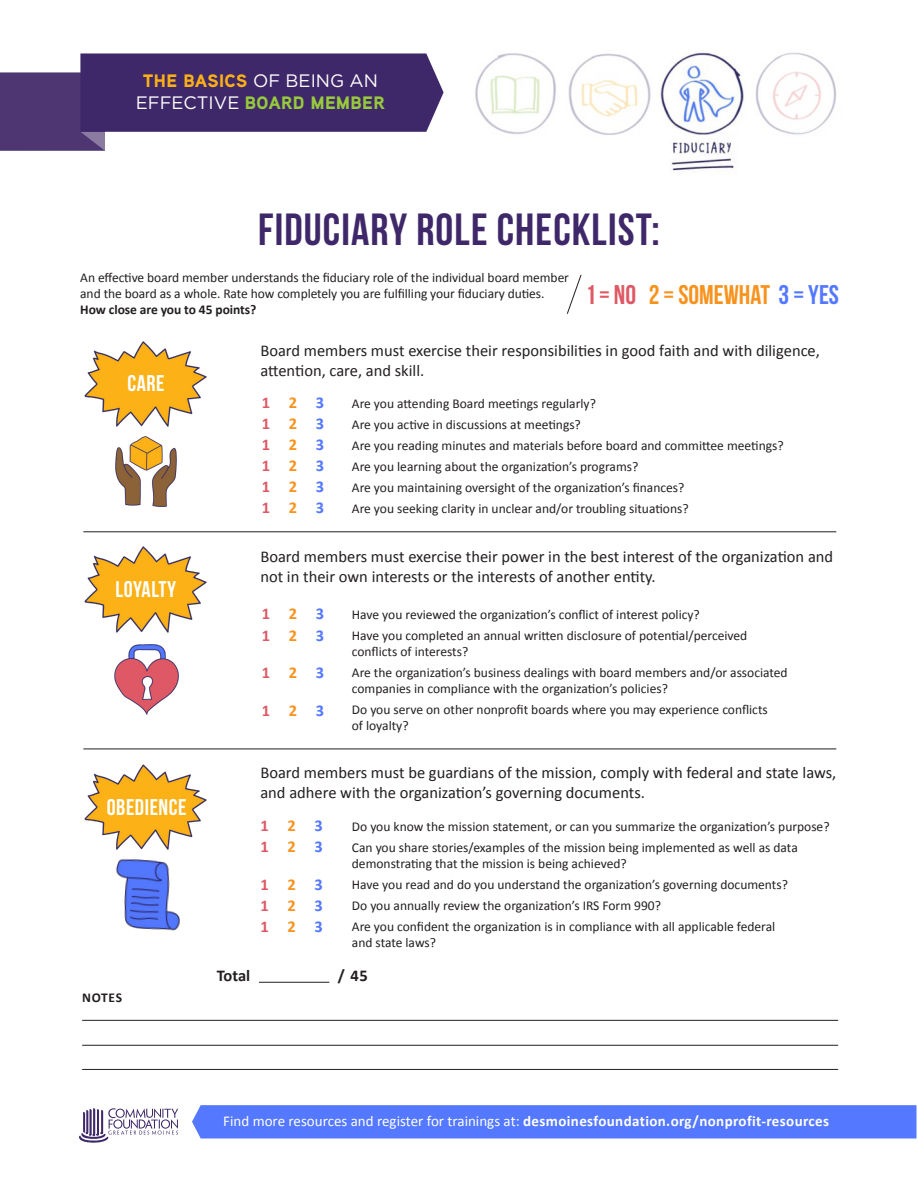
<style>
.page{position:relative;width:918px;height:1188px;background:#fff}
.page>*{position:absolute;margin:0;border:0;box-sizing:border-box;transform-origin:0 0}
.t1{font:45px "Bebas Neue";letter-spacing:.025em;color:#3f2869}
.t2{font:27px "Bebas Neue";color:#f7931d}
.t3{font:22.65px "Bebas Neue";letter-spacing:.025em;color:#fff}
.t4{font:900 18px "Aaux Pro";letter-spacing:.025em;color:#97c93c}
.t5{font:900 18px "Aaux Pro";letter-spacing:.025em;color:#fbb017}
.t6{font:16.5px/19.8px "Calibri";color:#231f20}
.t7{font:700 16.5px "Calibri";color:#de5965}
.t8{font:700 16.5px "Calibri";color:#231f20}
.t9{font:15px "Calibri";color:#fff}
.t10{font:13.5px/16.2px "Calibri";color:#231f20}
.t11{font:700 13.5px "Calibri";letter-spacing:-.005em;color:#231f20}
.s1{font-family:"Gotham";font-weight:400;color:#fff}
.s2{color:#de5965}
.s3{color:#5478ff}
.s4{color:#f7931d}
.s5{font-weight:700}
</style>
<div class="page">
<img style="left:660px;top:52px;width:84px;height:119px">
<div style="left:0;top:72px;width:105px;height:79px;background:#4d3672"></div>
<svg style="left:80px;top:53px;width:364px;height:98px"></svg>
<div style="left:192px;top:1105px;width:724px;height:33px;background:#5478ff"></div>
<svg style="left:79px;top:1108px;width:99px;height:35px"></svg>
<img style="left:116px;top:436px;width:61px;height:71px">
<img style="left:84px;top:341px;width:123px;height:86px">
<img style="left:114px;top:644px;width:65px;height:71px">
<img style="left:84px;top:546px;width:123px;height:87px">
<img style="left:115px;top:858px;width:65px;height:73px">
<img style="left:84px;top:764px;width:123px;height:86px">
<hr style="left:83px;top:531px;width:753px;height:1px;background:#231f20">
<hr style="left:83px;top:749px;width:753px;height:1px;background:#231f20">
<hr style="left:82px;top:1020px;width:756px;height:1px;background:#231f20">
<hr style="left:82px;top:1045px;width:756px;height:1px;background:#231f20">
<hr style="left:82px;top:1069px;width:756px;height:1px;background:#231f20">
<svg style="left:566px;top:274px;width:16px;height:40px"></svg>
<hr style="left:259px;top:982px;width:70px;height:1px;background:#231f20">
<p class="t5" style="left:143px;top:69px;width:237px">THE BASICS <span class="s1">OF BEING AN</span></p>
<p class="t4" style="left:136px;top:91px;width:250px"><span class="s1">EFFECTIVE</span> BOARD MEMBER</p>
<p class="t1" style="left:258px;top:205px;width:403px">FIDUCIARY ROLE CHECKLIST:</p>
<p class="t10" style="left:80px;top:268px;width:490px">An effective board member understands the fiduciary role of the individual board member and the board as a whole. Rate how completely you are fulfilling your fiduciary duties.</p>
<p class="t11" style="left:80px;top:301px;width:178px">How close are you to 45 points?</p>
<p class="t2" style="left:586px;top:279px;width:255px"><span class="s2">1= NO</span> 2 = SOMEWHAT <span class="s3">3 = YES</span></p>
<p class="t3" style="left:127px;top:371px;width:39px">CARE</p>
<p class="t3" style="left:116px;top:577px;width:62px">LOYALTY</p>
<p class="t3" style="left:107px;top:794px;width:81px">OBEDIENCE</p>
<p class="t11" style="left:82px;top:989px;width:41px">NOTES</p>
<p class="t6" style="left:260px;top:340px;width:561px">Board members must exercise their responsibilities in good faith and with diligence, attention, care, and skill.</p>
<p class="t10" style="left:352px;top:395px;width:246px">Are you attending Board meetings regularly?</p>
<p class="t10" style="left:352px;top:416px;width:231px">Are you active in discussions at meetings?</p>
<p class="t10" style="left:352px;top:437px;width:433px">Are you reading minutes and materials before board and committee meetings?</p>
<p class="t10" style="left:352px;top:458px;width:288px">Are you learning about the organization’s programs?</p>
<p class="t10" style="left:352px;top:479px;width:334px">Are you maintaining oversight of the organization’s finances?</p>
<p class="t10" style="left:352px;top:500px;width:338px">Are you seeking clarity in unclear and/or troubling situations?</p>
<p class="t7" style="left:262px;top:392px;width:64px">1 <span class="s4">2</span> <span class="s3">3</span></p>
<p class="t7" style="left:262px;top:413px;width:64px">1 <span class="s4">2</span> <span class="s3">3</span></p>
<p class="t7" style="left:262px;top:434px;width:64px">1 <span class="s4">2</span> <span class="s3">3</span></p>
<p class="t7" style="left:262px;top:455px;width:64px">1 <span class="s4">2</span> <span class="s3">3</span></p>
<p class="t7" style="left:262px;top:477px;width:64px">1 <span class="s4">2</span> <span class="s3">3</span></p>
<p class="t7" style="left:262px;top:498px;width:64px">1 <span class="s4">2</span> <span class="s3">3</span></p>
<p class="t6" style="left:260px;top:546px;width:574px">Board members must exercise their power in the best interest of the organization and not in their own interests or the interests of another entity.</p>
<p class="t10" style="left:352px;top:606px;width:349px">Have you reviewed the organization’s conflict of interest policy?</p>
<p class="t10" style="left:352px;top:627px;width:397px">Have you completed an annual written disclosure of potential/perceived</p>
<p class="t10" style="left:352px;top:643px;width:118px">conflicts of interests?</p>
<p class="t10" style="left:352px;top:664px;width:437px">Are the organization’s business dealings with board members and/or associated</p>
<p class="t10" style="left:352px;top:680px;width:318px">companies in compliance with the organization’s policies?</p>
<p class="t10" style="left:352px;top:701px;width:417px">Do you serve on other nonprofit boards where you may experience conflicts</p>
<p class="t10" style="left:352px;top:717px;width:58px">of loyalty?</p>
<p class="t7" style="left:262px;top:604px;width:64px">1 <span class="s4">2</span> <span class="s3">3</span></p>
<p class="t7" style="left:262px;top:625px;width:64px">1 <span class="s4">2</span> <span class="s3">3</span></p>
<p class="t7" style="left:262px;top:663px;width:64px">1 <span class="s4">2</span> <span class="s3">3</span></p>
<p class="t7" style="left:262px;top:701px;width:64px">1 <span class="s4">2</span> <span class="s3">3</span></p>
<p class="t6" style="left:260px;top:762px;width:577px">Board members must be guardians of the mission, comply with federal and state laws,</p>
<p class="t6" style="left:260px;top:782px;width:386px">and adhere with the organization’s governing documents.</p>
<p class="t10" style="left:352px;top:817px;width:479px">Do you know the mission statement, or can you summarize the organization’s purpose?</p>
<p class="t10" style="left:352px;top:838px;width:447px">Can you share stories/examples of the mission being implemented as well as data</p>
<p class="t10" style="left:352px;top:855px;width:276px">demonstrating that the mission is being achieved?</p>
<p class="t10" style="left:352px;top:876px;width:438px">Have you read and do you understand the organization’s governing documents?</p>
<p class="t10" style="left:352px;top:897px;width:311px">Do you annually review the organization’s IRS Form 990?</p>
<p class="t10" style="left:352px;top:918px;width:425px">Are you confident the organization is in compliance with all applicable federal</p>
<p class="t10" style="left:352px;top:934px;width:86px">and state laws?</p>
<p class="t7" style="left:260px;top:815px;width:64px">1 <span class="s4">2</span> <span class="s3">3</span></p>
<p class="t7" style="left:260px;top:837px;width:64px">1 <span class="s4">2</span> <span class="s3">3</span></p>
<p class="t7" style="left:260px;top:874px;width:64px">1 <span class="s4">2</span> <span class="s3">3</span></p>
<p class="t7" style="left:260px;top:895px;width:64px">1 <span class="s4">2</span> <span class="s3">3</span></p>
<p class="t7" style="left:260px;top:917px;width:64px">1 <span class="s4">2</span> <span class="s3">3</span></p>
<p class="t8" style="left:217px;top:965px;width:35px">Total</p>
<p class="t8" style="left:338px;top:965px;width:32px">/ 45</p>
<p class="t9" style="left:223px;top:1112px;width:607px">Find more resources and register for trainings at: <span class="s5">desmoinesfoundation.org/nonprofit-resources</span></p>
</div>
